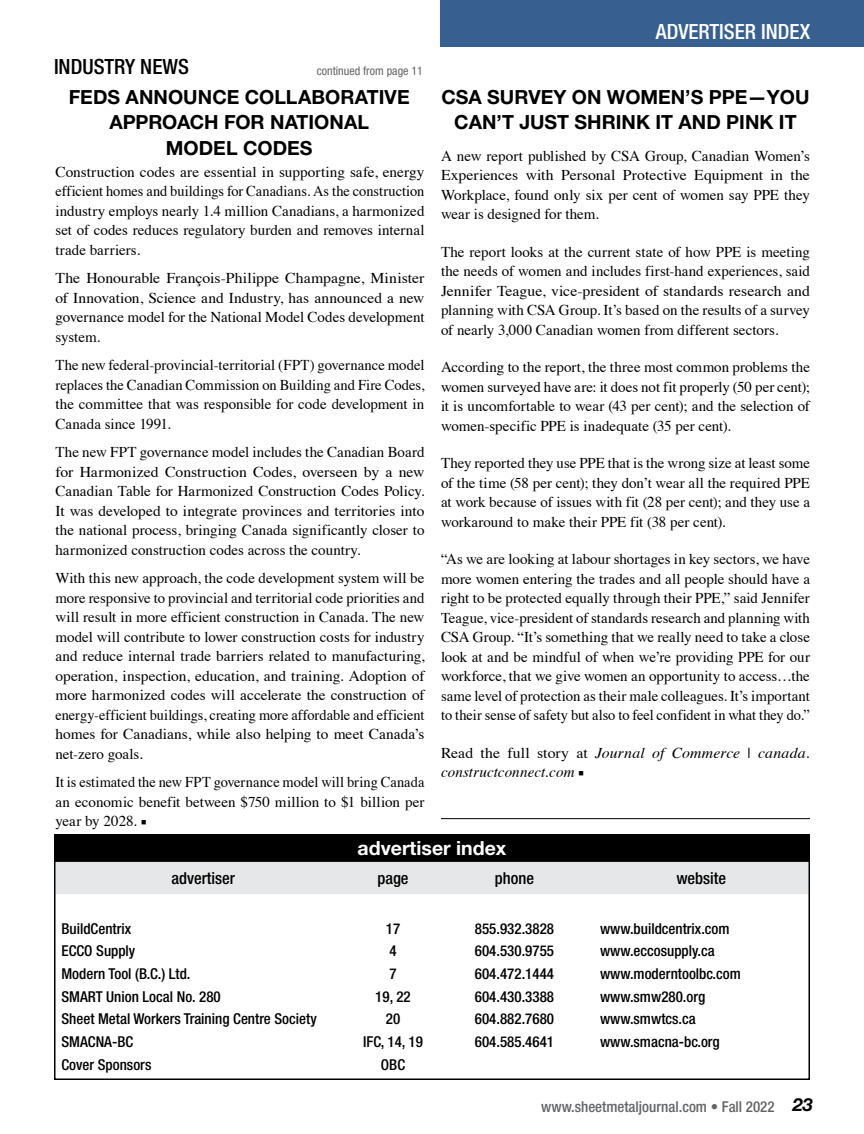
<style>
.page{position:relative;width:864px;height:1134px;background:#fff}
.page>*{position:absolute;margin:0;border:0;box-sizing:border-box;transform-origin:0 0}
.t1{font:500 condensed 21px "Helvetica Neue LT Std";color:#fff}
.t2{font:500 condensed 21px "Helvetica Neue LT Std";color:#000}
.t3{font:700 19.5px/25.5px "Helvetica Neue LT Std";color:#000;text-align:center}
.t4{font:700 19.5px "Helvetica Neue LT Std";color:#fff}
.t5{font:500 condensed 16.5px "Helvetica Neue LT Std";color:#000}
.t6{font:15px/19.5px "Times";color:#000;text-align:justify}
.t7{font:500 condensed 15px "Helvetica Neue LT Std";color:#000}
.t8{font:15px/19.5px "Times";color:#000;text-align:justify;scale:1.05 1}
.t9{font:15px/19.5px "Times";color:#000;text-align:justify;scale:.96 1}
.t10{font:italic 15px/19.5px "Times";letter-spacing:.01em;color:#000;scale:1.05 1}
.t11{font:500 condensed 15px "Helvetica Neue LT Std";color:#636466}
.t12{font:condensed 12px "Helvetica Neue LT Std";color:#636466}
.s1{font-family:"Minion Pro"}
.s2{font-style:normal}
.s3{font-family:"Minion Pro";font-style:normal}
.s4{font-weight:700;font-style:italic;font-stretch:normal;font-size:18px;color:#000}
</style>
<div class="page">
<div style="left:57px;top:863px;width:750px;height:31px;background:#e6e7e8"></div>
<div style="left:54px;top:860px;width:756px;height:220px;border:2px solid #000"></div>
<div style="left:440px;top:0;width:424px;height:47px;background:#376091"></div>
<div style="left:54px;top:835px;width:756px;height:26px;background:#000"></div>
<hr style="left:441px;top:818px;width:369px;height:1px;background:#000">
<h1 class="t2" style="left:54px;top:54px;width:136px">INDUSTRY NEWS</h1>
<p class="t12" style="left:317px;top:64px;width:108px">continued from page 11</p>
<h2 class="t3" style="left:69px;top:84px;width:342px">FEDS ANNOUNCE COLLABORATIVE<br>APPROACH FOR NATIONAL<br>MODEL CODES</h2>
<p class="t6" style="left:56px;top:161px;width:371px">Construction codes are essential in supporting safe, energy efficient homes and buildings for Canadians. As the construction industry employs nearly 1.4 million Canadians, a harmonized set of codes reduces regulatory burden and removes internal trade barriers.</p>
<p class="t8" style="left:56px;top:267px;width:353px">The Honourable François-Philippe Champagne, Minister of Innovation, Science and Industry, has announced a new governance model for the National Model Codes development system.</p>
<p class="t6" style="left:56px;top:354px;width:371px">The new federal-provincial-territorial (FPT) governance model replaces the Canadian Commission on Building and Fire Codes, the committee that was responsible for code development in Canada since 1991.</p>
<p class="t6" style="left:56px;top:441px;width:371px">The new FPT governance model includes the Canadian Board for Harmonized Construction Codes, overseen by a new Canadian Table for Harmonized Construction Codes Policy.<br>It was developed to integrate provinces and territories into the national process, bringing Canada significantly closer to harmonized construction codes across the country.</p>
<p class="t6" style="left:56px;top:567px;width:371px">With this new approach, the code development system will be more responsive to provincial and territorial code priorities and will result in more efficient construction in Canada. The new model will contribute to lower construction costs for industry and reduce internal trade barriers related to manufacturing, operation, inspection, education, and training. Adoption of more harmonized codes will accelerate the construction of energy-efficient buildings, creating more affordable and efficient homes for Canadians, while also helping to meet Canada’s net-zero goals.</p>
<p class="t9" style="left:56px;top:771px;width:386px">It is estimated the new FPT governance model will bring Canada an economic benefit between $750 million to $1 billion per year by 2028. <span class="s1">■</span></p>
<h1 class="t1" style="left:656px;top:19px;width:156px">ADVERTISER INDEX</h1>
<h2 class="t3" style="left:441px;top:84px;width:370px">CSA SURVEY ON WOMEN’S PPE—YOU<br>CAN’T JUST SHRINK IT AND PINK IT</h2>
<p class="t6" style="left:441px;top:145px;width:370px">A new report published by CSA Group, Canadian Women’s Experiences with Personal Protective Equipment in the Workplace, found only six per cent of women say PPE they wear is designed for them.</p>
<p class="t6" style="left:441px;top:241px;width:371px">The report looks at the current state of how PPE is meeting the needs of women and includes first-hand experiences, said Jennifer Teague, vice-president of standards research and planning with CSA Group. It’s based on the results of a survey of nearly 3,000 Canadian women from different sectors.</p>
<p class="t6" style="left:441px;top:356px;width:371px">According to the report, the three most common problems the women surveyed have are: it does not fit properly (50 per cent); it is uncomfortable to wear (43 per cent); and the selection of women-specific PPE is inadequate (35 per cent).</p>
<p class="t6" style="left:441px;top:452px;width:371px">They reported they use PPE that is the wrong size at least some of the time (58 per cent); they don’t wear all the required PPE at work because of issues with fit (28 per cent); and they use a workaround to make their PPE fit (38 per cent).</p>
<p class="t6" style="left:441px;top:548px;width:371px">“As we are looking at labour shortages in key sectors, we have more women entering the trades and all people should have a right to be protected equally through their PPE,” said Jennifer Teague, vice-president of standards research and planning with CSA Group. “It’s something that we really need to take a close look at and be mindful of when we’re providing PPE for our workforce, that we give women an opportunity to access…the same level of protection as their male colleagues. It’s important to their sense of safety but also to feel confident in what they do.”</p>
<p class="t10" style="left:441px;top:742px;width:353px"><span class="s2">Read the full story at</span> Journal of Commerce <span class="s2">|</span> canada. constructconnect.com <span class="s3">■</span></p>
<h2 class="t4" style="left:358px;top:836px;width:150px">advertiser index</h2>
<p class="t5" style="left:171px;top:868px;width:65px">advertiser</p>
<p class="t5" style="left:377px;top:868px;width:33px">page</p>
<p class="t5" style="left:495px;top:868px;width:41px">phone</p>
<p class="t5" style="left:676px;top:868px;width:51px">website</p>
<p class="t7" style="left:62px;top:919px;width:71px">BuildCentrix</p>
<p class="t7" style="left:386px;top:919px;width:16px">17</p>
<p class="t7" style="left:475px;top:919px;width:81px">855.932.3828</p>
<p class="t7" style="left:600px;top:919px;width:131px">www.buildcentrix.com</p>
<p class="t7" style="left:62px;top:942px;width:75px">ECCO Supply</p>
<p class="t7" style="left:389px;top:942px;width:9px">4</p>
<p class="t7" style="left:475px;top:942px;width:81px">604.530.9755</p>
<p class="t7" style="left:600px;top:942px;width:116px">www.eccosupply.ca</p>
<p class="t7" style="left:62px;top:965px;width:131px">Modern Tool (B.C.) Ltd.</p>
<p class="t7" style="left:389px;top:965px;width:9px">7</p>
<p class="t7" style="left:475px;top:965px;width:81px">604.472.1444</p>
<p class="t7" style="left:600px;top:965px;width:142px">www.moderntoolbc.com</p>
<p class="t7" style="left:62px;top:987px;width:161px">SMART Union Local No. 280</p>
<p class="t7" style="left:375px;top:987px;width:37px">19, 22</p>
<p class="t7" style="left:475px;top:987px;width:81px">604.430.3388</p>
<p class="t7" style="left:600px;top:987px;width:107px">www.smw280.org</p>
<p class="t7" style="left:62px;top:1010px;width:257px">Sheet Metal Workers Training Centre Society</p>
<p class="t7" style="left:386px;top:1010px;width:16px">20</p>
<p class="t7" style="left:475px;top:1010px;width:81px">604.882.7680</p>
<p class="t7" style="left:600px;top:1010px;width:97px">www.smwtcs.ca</p>
<p class="t7" style="left:62px;top:1033px;width:73px">SMACNA-BC</p>
<p class="t7" style="left:363px;top:1033px;width:61px">IFC, 14, 19</p>
<p class="t7" style="left:475px;top:1033px;width:81px">604.585.4641</p>
<p class="t7" style="left:600px;top:1033px;width:121px">www.smacna-bc.org</p>
<p class="t7" style="left:62px;top:1056px;width:91px">Cover Sponsors</p>
<p class="t7" style="left:381px;top:1056px;width:26px">OBC</p>
<p class="t11" style="left:541px;top:1098px;width:273px">www.sheetmetaljournal.com • Fall 2022 <span class="s4">23</span></p>
</div>
